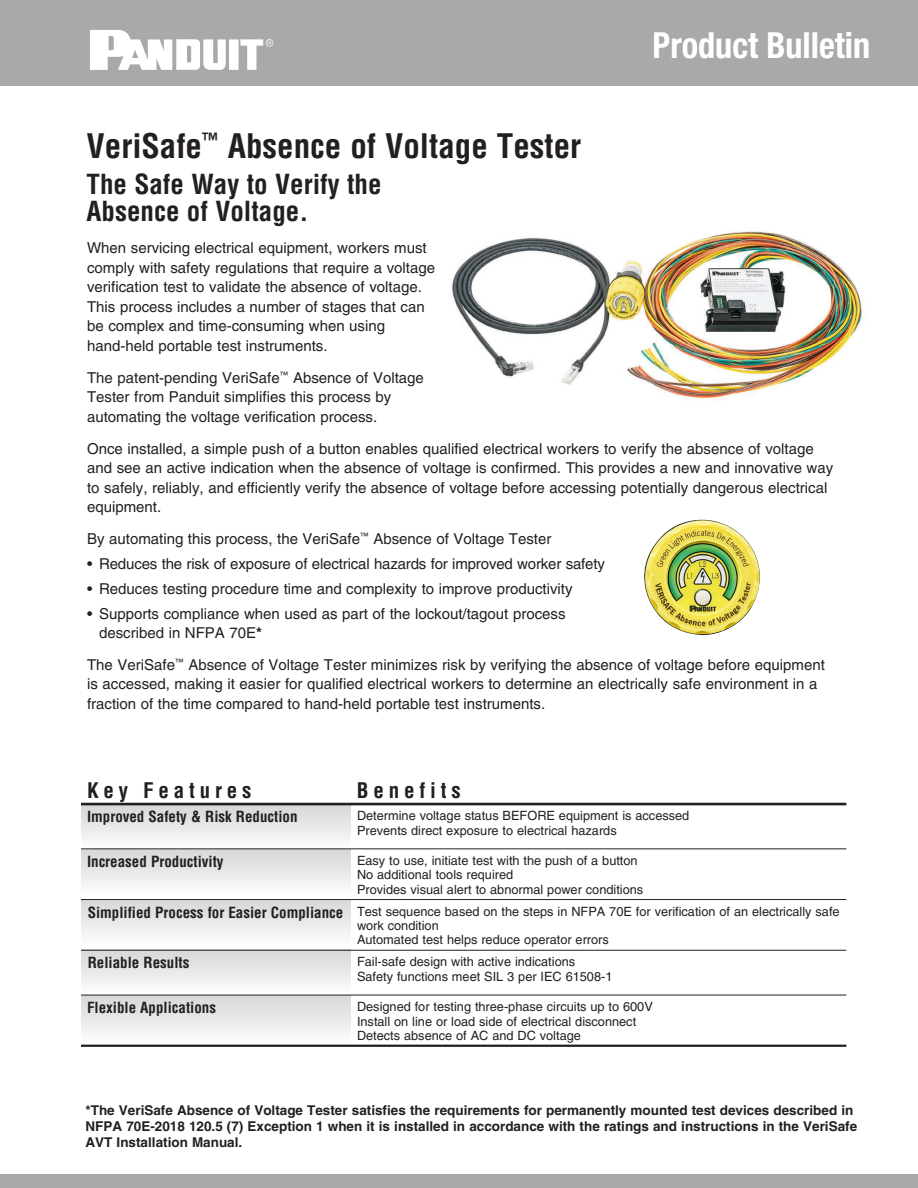
<style>
.page{position:relative;width:918px;height:1188px;background:#fff}
.page>*{position:absolute;margin:0;border:0;box-sizing:border-box;transform-origin:0 0}
.t1{font:700 condensed 36px "Helvetica Neue LT Std";color:#fff;scale:.95 1}
.t2{font:700 condensed 33px "Helvetica";color:#231f20}
.t3{font:700 condensed 27px/27px "Helvetica";color:#231f20}
.t4{font:700 condensed 21px "Helvetica";letter-spacing:.23em;color:#231f20}
.t5{font:15px/19.5px "Helvetica";color:#231f20}
.t6{font:700 condensed 15px "Helvetica";color:#231f20}
.t7{font:700 13.5px/16.2px "Helvetica";color:#231f20}
.t8{font:12.75px/14.2px "Helvetica";color:#231f20}
.s1{font-weight:700}
.s2{font-weight:700;font-stretch:condensed;font-size:15px}
</style>
<div class="page">
<div style="left:0;top:0;width:918px;height:86px;background:#aaa9a8"></div>
<div style="left:0;top:1174px;width:918px;height:14px;background:#aaa9a8"></div>
<img style="left:451px;top:231px;width:412px;height:170px">
<div style="left:81px;top:994px;width:270px;height:49px;background:linear-gradient(to bottom,#d5d6d9,#fcfcfd)"></div>
<div style="left:81px;top:805px;width:270px;height:43px;background:linear-gradient(to bottom,#d5d6d9,#fcfcfc)"></div>
<div style="left:81px;top:850px;width:270px;height:45px;background:linear-gradient(to bottom,#d5d6d9,#fdfdfd)"></div>
<div style="left:81px;top:899px;width:270px;height:46px;background:linear-gradient(to bottom,#d5d6d9,#fcfcfc)"></div>
<div style="left:81px;top:949px;width:270px;height:45px;background:linear-gradient(to bottom,#d5d6d9,#fdfdfd)"></div>
<hr style="left:81px;top:849px;width:270px;height:1px;background:#231f20">
<hr style="left:351px;top:849px;width:495px;height:1px;background:#231f20">
<hr style="left:81px;top:899px;width:270px;height:1px;background:#231f20">
<hr style="left:351px;top:899px;width:495px;height:1px;background:#231f20">
<hr style="left:81px;top:950px;width:270px;height:1px;background:#231f20">
<hr style="left:351px;top:950px;width:495px;height:1px;background:#231f20">
<hr style="left:81px;top:995px;width:270px;height:1px;background:#231f20">
<hr style="left:351px;top:995px;width:495px;height:1px;background:#231f20">
<hr style="left:81px;top:1045px;width:270px;height:2px;background:#231f20">
<hr style="left:351px;top:1045px;width:495px;height:2px;background:#231f20">
<hr style="left:81px;top:803px;width:270px;height:2px;background:#231f20">
<hr style="left:351px;top:803px;width:495px;height:2px;background:#231f20">
<svg style="left:90px;top:30px;width:183px;height:40px"></svg>
<img style="left:644px;top:520px;width:116px;height:116px">
<h2 class="t2" style="left:87px;top:125px;width:496px">VeriSafe<sup>™</sup> Absence of Voltage Tester</h2>
<h3 class="t3" style="left:87px;top:170px;width:297px">The Safe Way to Verify the<br>Absence of Voltage.</h3>
<h1 class="t1" style="left:653px;top:24px;width:231px">Product Bulletin</h1>
<p class="t5" style="left:87px;top:238px;width:350px">When servicing electrical equipment, workers must comply with safety regulations that require a voltage verification test to validate the absence of voltage.<br>This process includes a number of stages that can be complex and time-consuming when using hand-held portable test instruments.</p>
<p class="t5" style="left:87px;top:368px;width:338px">The patent-pending VeriSafe<sup>™</sup> Absence of Voltage<br>Tester from Panduit simplifies this process by automating the voltage verification process.</p>
<p class="t5" style="left:87px;top:438px;width:748px">Once installed, a simple push of a button enables qualified electrical workers to verify the absence of voltage and see an active indication when the absence of voltage is confirmed. This provides a new and innovative way to safely, reliably, and efficiently verify the absence of voltage before accessing potentially dangerous electrical equipment.</p>
<p class="t5" style="left:87px;top:529px;width:466px">By automating this process, the VeriSafe<sup>™</sup> Absence of Voltage Tester</p>
<p class="t5" style="left:87px;top:554px;width:519px">• Reduces the risk of exposure of electrical hazards for improved worker safety</p>
<p class="t5" style="left:87px;top:579px;width:487px">• Reduces testing procedure time and complexity to improve productivity</p>
<p class="t5" style="left:99px;top:603px;width:468px;text-indent:-12px">• Supports compliance when used as part of the lockout/tagout process described in NFPA 70E<span class="s1">*</span></p>
<p class="t5" style="left:87px;top:655px;width:739px">The VeriSafe<sup>™</sup> Absence of Voltage Tester minimizes risk by verifying the absence of voltage before equipment is accessed, making it easier for qualified electrical workers to determine an electrically safe environment in a fraction of the time compared to hand-held portable test instruments.</p>
<h3 class="t4" style="left:87px;top:777px;width:166px">Key Features</h3>
<h3 class="t4" style="left:357px;top:777px;width:105px">Benefits</h3>
<p class="t6" style="left:87px;top:807px;width:212px">Improved Safety &amp; Risk Reduction</p>
<p class="t8" style="left:357px;top:809px;width:334px">Determine voltage status BEFORE equipment is accessed<br>Prevents direct exposure to electrical hazards</p>
<p class="t6" style="left:87px;top:852px;width:138px">Increased Productivity</p>
<p class="t8" style="left:357px;top:853px;width:288px">Easy to use, initiate test with the push of a button<br>No additional tools required<br>Provides visual alert to abnormal power conditions</p>
<p class="t8" style="left:357px;top:904px;width:484px;text-indent:-269px"><span class="s2">Simplified Process for Easier Compliance</span> Test sequence based on the steps in NFPA 70E for verification of an electrically safe work condition<br>Automated test helps reduce operator errors</p>
<p class="t6" style="left:88px;top:953px;width:103px">Reliable Results</p>
<p class="t8" style="left:357px;top:955px;width:257px">Fail-safe design with active indications<br>Safety functions meet SIL 3 per IEC 61508-1</p>
<p class="t6" style="left:87px;top:998px;width:131px">Flexible Applications</p>
<p class="t8" style="left:357px;top:1000px;width:297px">Designed for testing three-phase circuits up to 600V<br>Install on line or load side of electrical disconnect<br>Detects absence of AC and DC voltage</p>
<p class="t7" style="left:86px;top:1102px;width:773px">*The VeriSafe Absence of Voltage Tester satisfies the requirements for permanently mounted test devices described in<br>NFPA 70E-2018 120.5 (7) Exception 1 when it is installed in accordance with the ratings and instructions in the VeriSafe<br>AVT Installation Manual.</p>
</div>
